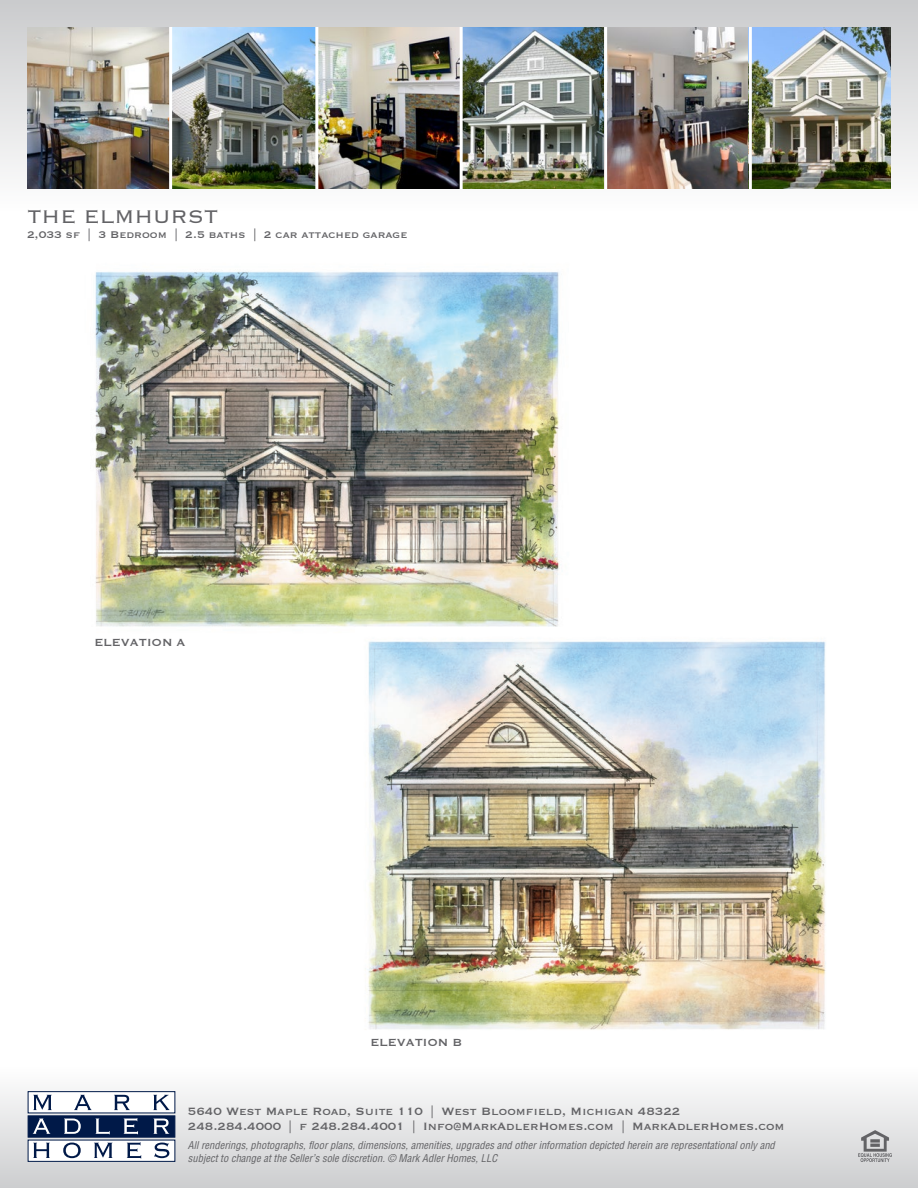
<style>
.page{position:relative;width:918px;height:1188px;background:#fff}
.page>*{position:absolute;margin:0;border:0;box-sizing:border-box;transform-origin:0 0}
.t1{font:300 24px "Copperplate";color:#636366}
.t2{font:13.8px/15px "Copperplate";color:#636366}
.t3{font:13.5px "Copperplate";color:#636366}
.t4{font:12.75px "Copperplate";color:#636366}
.t5{font:italic condensed 10.5px/12.6px "Helvetica";color:#636366}
.s1{font-weight:300}
.s2{font-weight:300;font-size:12.75px}
</style>
<div class="page">
<div style="left:0;top:0;width:918px;height:211px;background:linear-gradient(to bottom,#cacbcd,#fefefe)"></div>
<div style="left:0;top:1067px;width:918px;height:121px;background:linear-gradient(to bottom,#fefefe,#cccdcf)"></div>
<div style="left:28px;top:1140px;width:147px;height:22px;background:#fff;border:1px solid #001948"></div>
<div style="left:28px;top:1091px;width:147px;height:22px;background:#fff;border:1px solid #001948"></div>
<div style="left:28px;top:1115px;width:147px;height:23px;background:#001948;border:1px solid #001948"></div>
<svg style="left:33px;top:1119px;width:17px;height:15px"></svg>
<svg style="left:64px;top:1119px;width:17px;height:15px"></svg>
<svg style="left:96px;top:1119px;width:14px;height:15px"></svg>
<svg style="left:124px;top:1118px;width:14px;height:16px"></svg>
<svg style="left:153px;top:1119px;width:16px;height:15px"></svg>
<svg style="left:33px;top:1095px;width:19px;height:15px"></svg>
<svg style="left:74px;top:1095px;width:18px;height:15px"></svg>
<svg style="left:114px;top:1095px;width:16px;height:15px"></svg>
<svg style="left:153px;top:1095px;width:17px;height:15px"></svg>
<svg style="left:33px;top:1143px;width:17px;height:15px"></svg>
<svg style="left:63px;top:1143px;width:18px;height:15px"></svg>
<svg style="left:94px;top:1143px;width:19px;height:15px"></svg>
<svg style="left:127px;top:1142px;width:14px;height:17px"></svg>
<svg style="left:154px;top:1143px;width:15px;height:15px"></svg>
<img style="left:27px;top:27px;width:864px;height:162px">
<hr style="left:169px;top:27px;width:3px;height:162px;background:#fff">
<hr style="left:315px;top:27px;width:3px;height:162px;background:#fff">
<hr style="left:460px;top:27px;width:3px;height:162px;background:#fff">
<hr style="left:604px;top:27px;width:3px;height:162px;background:#fff">
<hr style="left:749px;top:27px;width:3px;height:162px;background:#fff">
<img style="left:859px;top:1130px;width:33px;height:31px">
<img style="left:95px;top:271px;width:465px;height:356px">
<img style="left:368px;top:641px;width:458px;height:389px">
<h1 class="t1" style="left:27px;top:201px;width:193px">THE ELMHURST</h1>
<p class="t4" style="left:27px;top:226px;width:382px">2,033 sf <span class="s1">|</span> 3 Bedroom <span class="s1">|</span> 2.5 baths <span class="s1">|</span> 2 car attached garage</p>
<p class="t3" style="left:94px;top:634px;width:93px">ELEVATION A</p>
<p class="t3" style="left:370px;top:1033px;width:93px">ELEVATION B</p>
<h2 class="t2" style="left:188px;top:1103px;width:598px">5640 West Maple Road, Suite 110 <span class="s2">|</span> West Bloomfield, Michigan 48322<br>248.284.4000 <span class="s2">|</span> f 248.284.4001 <span class="s2">|</span> Info@MarkAdlerHomes.com <span class="s2">|</span> MarkAdlerHomes.com</h2>
<p class="t5" style="left:188px;top:1139px;width:588px">All renderings, photographs, floor plans, dimensions, amenities, upgrades and other information depicted herein are representational only and subject to change at the Seller’s sole discretion. © Mark Adler Homes, LLC</p>
</div>
